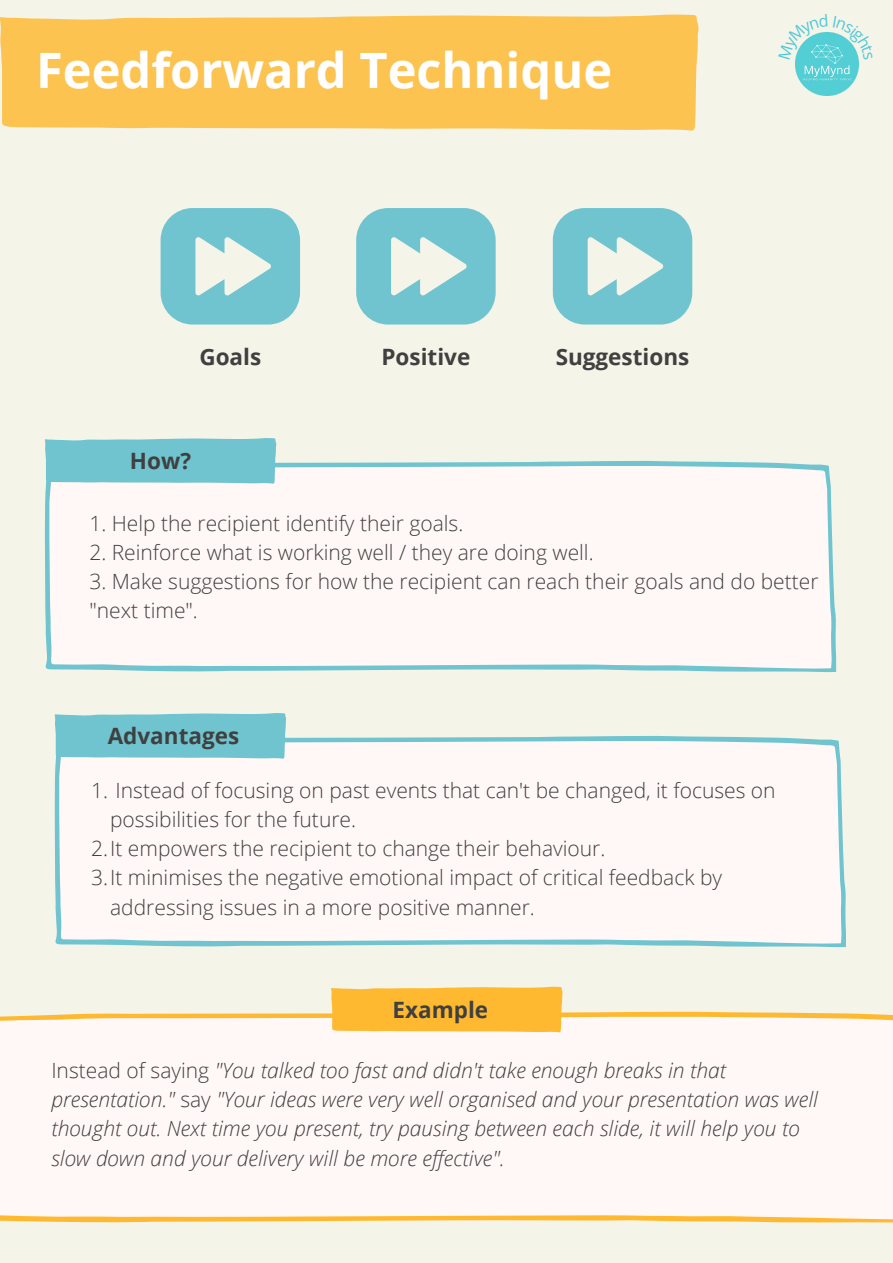
<style>
.page{position:relative;width:893px;height:1263px;background:#f5f4e9}
.page>*{position:absolute;margin:0;border:0;box-sizing:border-box;transform-origin:0 0}
.t1{font:700 48.75px "Open Sans";color:#fff}
.t2{font:700 22.5px "Open Sans";color:#3f403f}
.t3{font:300 21px/29.2px "Open Sans";color:#3f403f}
.t4{font:italic 300 21px/29.2px "Open Sans";color:#3f403f}
.s1{font-style:normal}
</style>
<div class="page">
<div style="left:0;top:14px;width:699px;height:117px;background:#fdc350"></div>
<svg style="left:44px;top:461px;width:792px;height:211px;fill:#fff8f6"></svg>
<svg style="left:45px;top:438px;width:232px;height:46px;background:#78c7d1"></svg>
<img style="left:795px;top:33px;width:63px;height:63px">
<svg style="left:54px;top:736px;width:792px;height:211px;fill:#fff8f6"></svg>
<svg style="left:55px;top:713px;width:231px;height:46px;background:#78c6d0"></svg>
<div style="left:0;top:1012px;width:893px;height:211px;background:#fff8f6"></div>
<svg style="left:331px;top:986px;width:232px;height:46px;background:#febc3d"></svg>
<svg style="left:356px;top:208px;width:139px;height:117px"></svg>
<svg style="left:553px;top:208px;width:139px;height:117px"></svg>
<svg style="left:161px;top:208px;width:139px;height:117px"></svg>
<svg style="left:795px;top:32px;width:32px;height:27px"></svg>
<svg style="left:833px;top:32px;width:26px;height:28px"></svg>
<p class="t1" style="left:36px;top:36px;width:577px">Feedforward Technique</p>
<p class="t2" style="left:199px;top:341px;width:63px">Goals</p>
<p class="t2" style="left:381px;top:341px;width:90px">Positive</p>
<p class="t2" style="left:556px;top:341px;width:135px">Suggestions</p>
<p class="t2" style="left:130px;top:445px;width:63px">How?</p>
<p class="t3" style="left:89px;top:508px;width:375px">1. Help the recipient identify their goals.</p>
<p class="t3" style="left:89px;top:537px;width:506px">2. Reinforce what is working well / they are doing well.</p>
<p class="t3" style="left:89px;top:566px;width:731px">3. Make suggestions for how the recipient can reach their goals and do better "next time".</p>
<p class="t2" style="left:108px;top:720px;width:133px">Advantages</p>
<p class="t3" style="left:110px;top:775px;width:667px;text-indent:-19px">1. Instead of focusing on past events that can't be changed, it focuses on possibilities for the future.</p>
<p class="t3" style="left:91px;top:833px;width:516px">2.It empowers the recipient to change their behaviour.</p>
<p class="t3" style="left:110px;top:863px;width:613px;text-indent:-19px">3.It minimises the negative emotional impact of critical feedback by addressing issues in a more positive manner.</p>
<p class="t2" style="left:392px;top:994px;width:97px">Example</p>
<p class="t4" style="left:51px;top:1055px;width:768px"><span class="s1">Instead of saying</span> "You talked too fast and didn't take enough breaks in that presentation." <span class="s1">say</span> "Your ideas were very well organised and your presentation was well thought out. Next time you present, try pausing between each slide, it will help you to slow down and your delivery will be more effective".</p>
</div>
